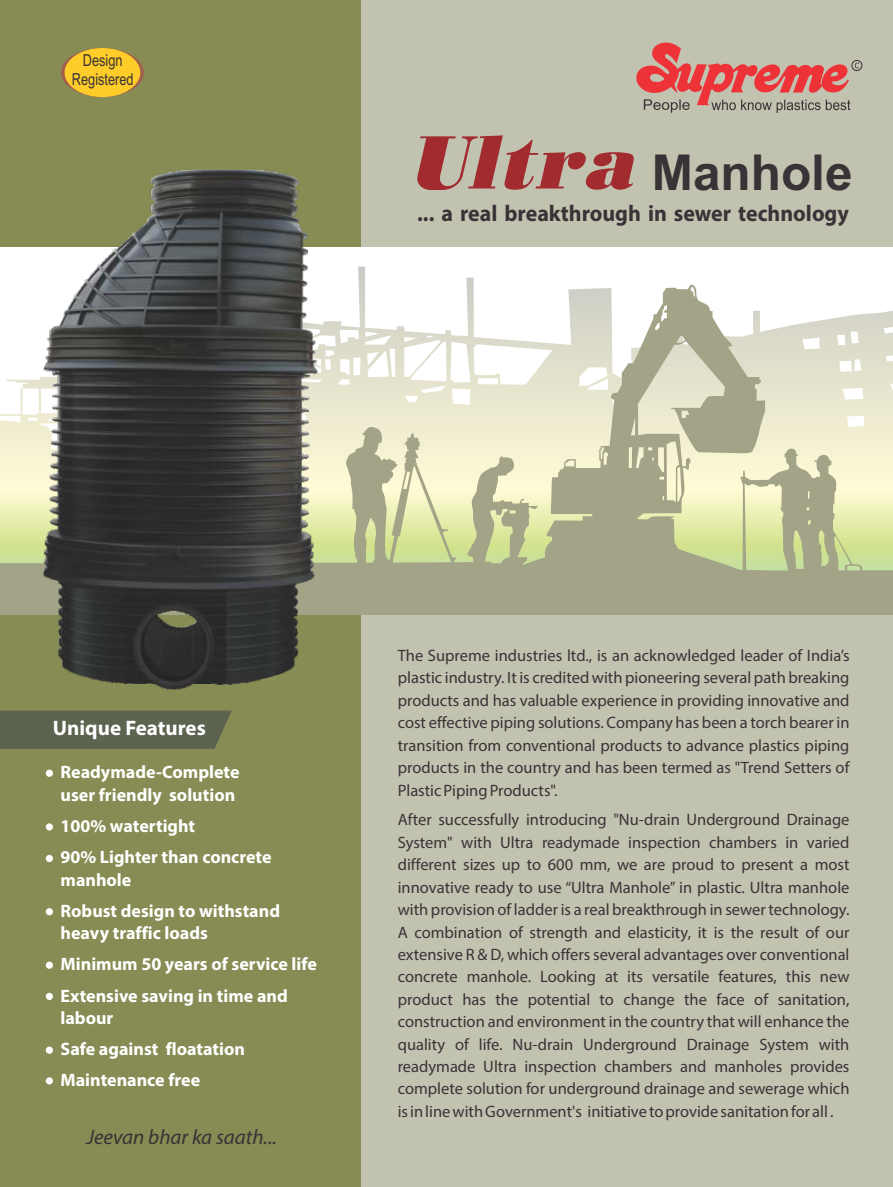
<style>
.page{position:relative;width:893px;height:1187px;background:#fff}
.page>*{position:absolute;margin:0;border:0;box-sizing:border-box;transform-origin:0 0}
.t1{font:700 49.5px "Arial";color:#383336}
.t2{font:700 22.8px "Myriad Pro";color:#383336;scale:.96 1}
.t3{font:italic 21px "Myriad Pro";color:#383336}
.t4{font:700 21px "Myriad Pro";color:#fff}
.t5{font:700 18px/31.2px "Myriad Pro";color:#fff}
.t6{font:16.5px/22.4px "Myriad Pro";color:#383336;text-align:justify}
.t7{font:16.5px/18.5px "Arial";color:#383336;text-align:center;scale:.77 1}
</style>
<div class="page">
<div style="left:0;top:0;width:893px;height:1186px;background:#c2c2b0"></div>
<div style="left:0;top:0;width:361px;height:1186px;background:#878c54"></div>
<svg style="left:61px;top:48px;width:83px;height:49px"></svg>
<div style="left:65px;top:48px;width:75px;height:49px;background:#ffcc29;border-radius:50%"></div>
<div style="left:0;top:247px;width:893px;height:367px;background:#fff"></div>
<svg style="left:0;top:282px;width:893px;height:332px"></svg>
<svg style="left:346px;top:427px;width:111px;height:151px;background:#cdd0a6"></svg>
<div style="left:851px;top:60px;width:11px;height:11px;border:1px solid #383336;border-radius:50%"></div>
<svg style="left:636px;top:42px;width:223px;height:71px"></svg>
<svg style="left:417px;top:135px;width:217px;height:55px"></svg>
<img style="left:44px;top:170px;width:274px;height:520px">
<div style="left:0;top:710px;width:232px;height:38px;background:#5c634f"></div>
<div style="left:46px;top:769px;width:7px;height:7px;background:#fff;border-radius:50%"></div>
<div style="left:46px;top:823px;width:7px;height:7px;background:#fff;border-radius:50%"></div>
<div style="left:46px;top:854px;width:7px;height:8px;background:#fff;border-radius:50%"></div>
<div style="left:46px;top:908px;width:7px;height:7px;background:#fff;border-radius:50%"></div>
<div style="left:46px;top:961px;width:7px;height:7px;background:#fff;border-radius:50%"></div>
<div style="left:46px;top:992px;width:7px;height:7px;background:#fff;border-radius:50%"></div>
<div style="left:46px;top:1046px;width:7px;height:7px;background:#fff;border-radius:50%"></div>
<div style="left:46px;top:1077px;width:7px;height:7px;background:#fff;border-radius:50%"></div>
<p class="t7" style="left:72px;top:53px;width:82px">Design<br>Registered</p>
<h1 class="t1" style="left:652px;top:154px;width:202px">Manhole</h1>
<h2 class="t2" style="left:417px;top:204px;width:451px">... a real breakthrough in sewer technology</h2>
<p class="t4" style="left:53px;top:719px;width:154px">Unique Features</p>
<p class="t5" style="left:61px;top:762px;width:181px;line-height:22.4px">Readymade-Complete user friendly solution</p>
<p class="t5" style="left:61px;top:811px;width:213px">100% watertight<br>90% Lighter than concrete</p>
<p class="t5" style="left:61px;top:865px;width:221px">manhole<br>Robust design to withstand</p>
<p class="t5" style="left:61px;top:918px;width:258px">heavy traffic loads<br>Minimum 50 years of service life<br>Extensive saving in time and</p>
<p class="t5" style="left:61px;top:1003px;width:186px">labour<br>Safe against floatation<br>Maintenance free</p>
<p class="t3" style="left:86px;top:1128px;width:192px">Jeevan bhar ka saath...</p>
<p class="t6" style="left:398px;top:645px;width:453px">The Supreme industries ltd., is an acknowledged leader of India’s plastic industry. It is credited with pioneering several path breaking products and has valuable experience in providing innovative and cost effective piping solutions. Company has been a torch bearer in transition from conventional products to advance plastics piping products in the country and has been termed as "Trend Setters of Plastic Piping Products".</p>
<p class="t6" style="left:398px;top:810px;width:453px">After successfully introducing "Nu-drain Underground Drainage System" with Ultra readymade inspection chambers in varied different sizes up to 600 mm, we are proud to present a most innovative ready to use “Ultra Manhole” in plastic. Ultra manhole with provision of ladder is a real breakthrough in sewer technology.<br>A combination of strength and elasticity, it is the result of our extensive R &amp; D, which offers several advantages over conventional concrete manhole. Looking at its versatile features, this new product has the potential to change the face of sanitation, construction and environment in the country that will enhance the quality of life. Nu-drain Underground Drainage System with readymade Ultra inspection chambers and manholes provides complete solution for underground drainage and sewerage which is in line with Government's initiative to provide sanitation for all .</p>
</div>
